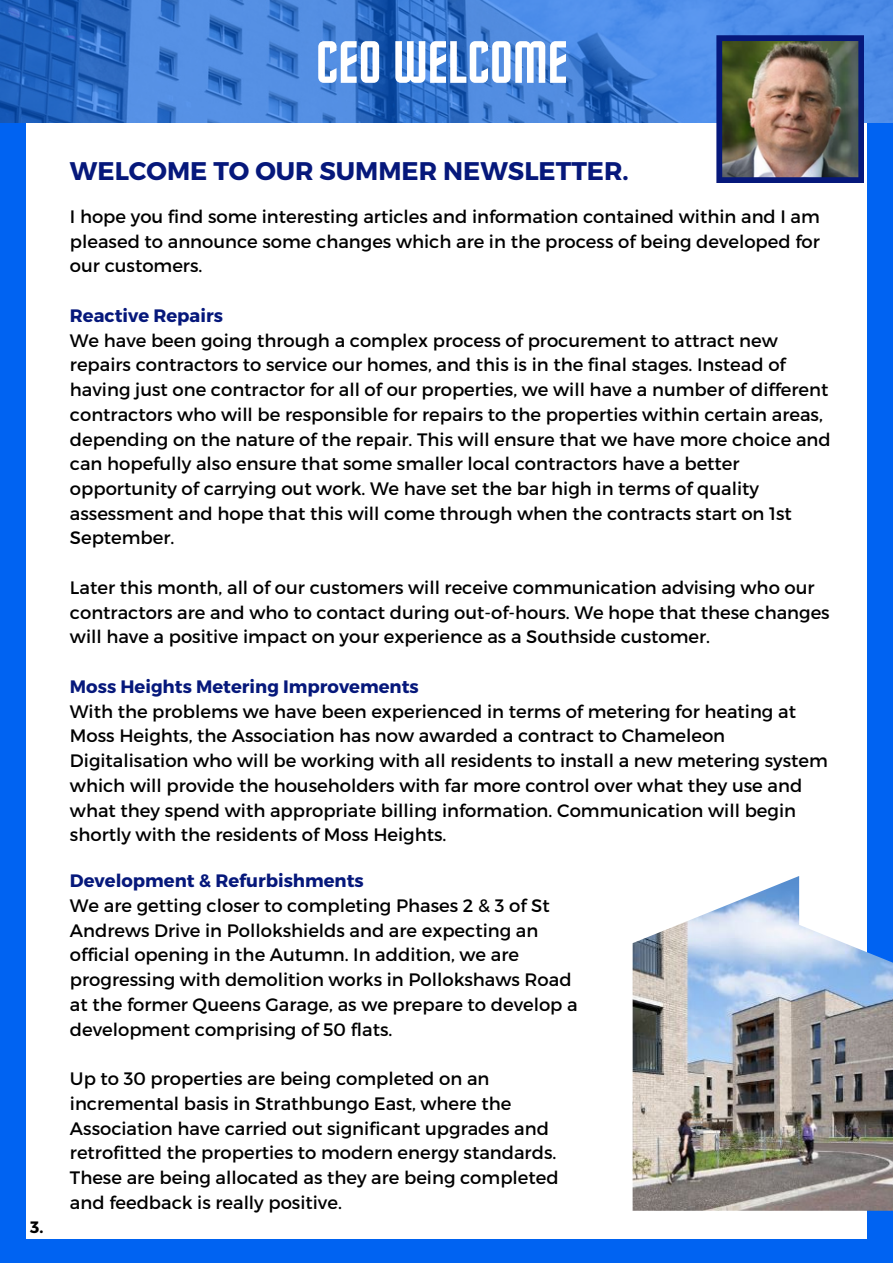
<style>
.page{position:relative;width:893px;height:1264px;background:#fff}
.page>*{position:absolute;margin:0;border:0;box-sizing:border-box;transform-origin:0 0}
.t1{font:60px "Horta";color:#fff}
.t2{font:700 25.5px "Montserrat";color:#06187b}
.t3{font:18px/24.8px "Montserrat";color:#000}
.t4{font:700 18px "Montserrat";color:#06187b}
.t5{font:700 16.5px "Montserrat";color:#000}
</style>
<div class="page">
<div style="left:0;top:0;width:892px;height:1262px;background:#0063f2"></div>
<div style="left:26px;top:0;width:840px;height:1238px;background:#fff"></div>
<svg style="left:0;top:0;width:892px;height:122px"></svg>
<img style="left:632px;top:876px;width:260px;height:334px">
<img style="left:716px;top:35px;width:148px;height:148px">
<p class="t1" style="left:316px;top:37px;width:253px">CEO WELCOME</p>
<p class="t5" style="left:30px;top:1216px;width:15px">3.</p>
<p class="t2" style="left:70px;top:155px;width:560px">WELCOME TO OUR SUMMER NEWSLETTER.</p>
<p class="t3" style="left:70px;top:203px;width:751px;text-align:justify">I hope you find some interesting articles and information contained within and I am pleased to announce some changes which are in the process of being developed for our customers.</p>
<p class="t4" style="left:70px;top:304px;width:154px">Reactive Repairs</p>
<p class="t3" style="left:70px;top:327px;width:762px">We have been going through a complex process of procurement to attract new repairs contractors to service our homes, and this is in the final stages. Instead of having just one contractor for all of our properties, we will have a number of different contractors who will be responsible for repairs to the properties within certain areas, depending on the nature of the repair. This will ensure that we have more choice and can hopefully also ensure that some smaller local contractors have a better opportunity of carrying out work. We have set the bar high in terms of quality assessment and hope that this will come through when the contracts start on 1st September.</p>
<p class="t3" style="left:70px;top:574px;width:761px">Later this month, all of our customers will receive communication advising who our contractors are and who to contact during out-of-hours. We hope that these changes will have a positive impact on your experience as a Southside customer.</p>
<p class="t4" style="left:70px;top:674px;width:350px">Moss Heights Metering Improvements</p>
<p class="t3" style="left:70px;top:698px;width:759px">With the problems we have been experienced in terms of metering for heating at Moss Heights, the Association has now awarded a contract to Chameleon Digitalisation who will be working with all residents to install a new metering system which will provide the householders with far more control over what they use and what they spend with appropriate billing information. Communication will begin shortly with the residents of Moss Heights.</p>
<p class="t4" style="left:70px;top:869px;width:295px">Development &amp; Refurbishments</p>
<p class="t3" style="left:70px;top:892px;width:509px">We are getting closer to completing Phases 2 &amp; 3 of St Andrews Drive in Pollokshields and are expecting an official opening in the Autumn. In addition, we are progressing with demolition works in Pollokshaws Road at the former Queens Garage, as we prepare to develop a development comprising of 50 flats.</p>
<p class="t3" style="left:70px;top:1065px;width:490px">Up to 30 properties are being completed on an incremental basis in Strathbungo East, where the Association have carried out significant upgrades and retrofitted the properties to modern energy standards.<br>These are being allocated as they are being completed and feedback is really positive.</p>
</div>
